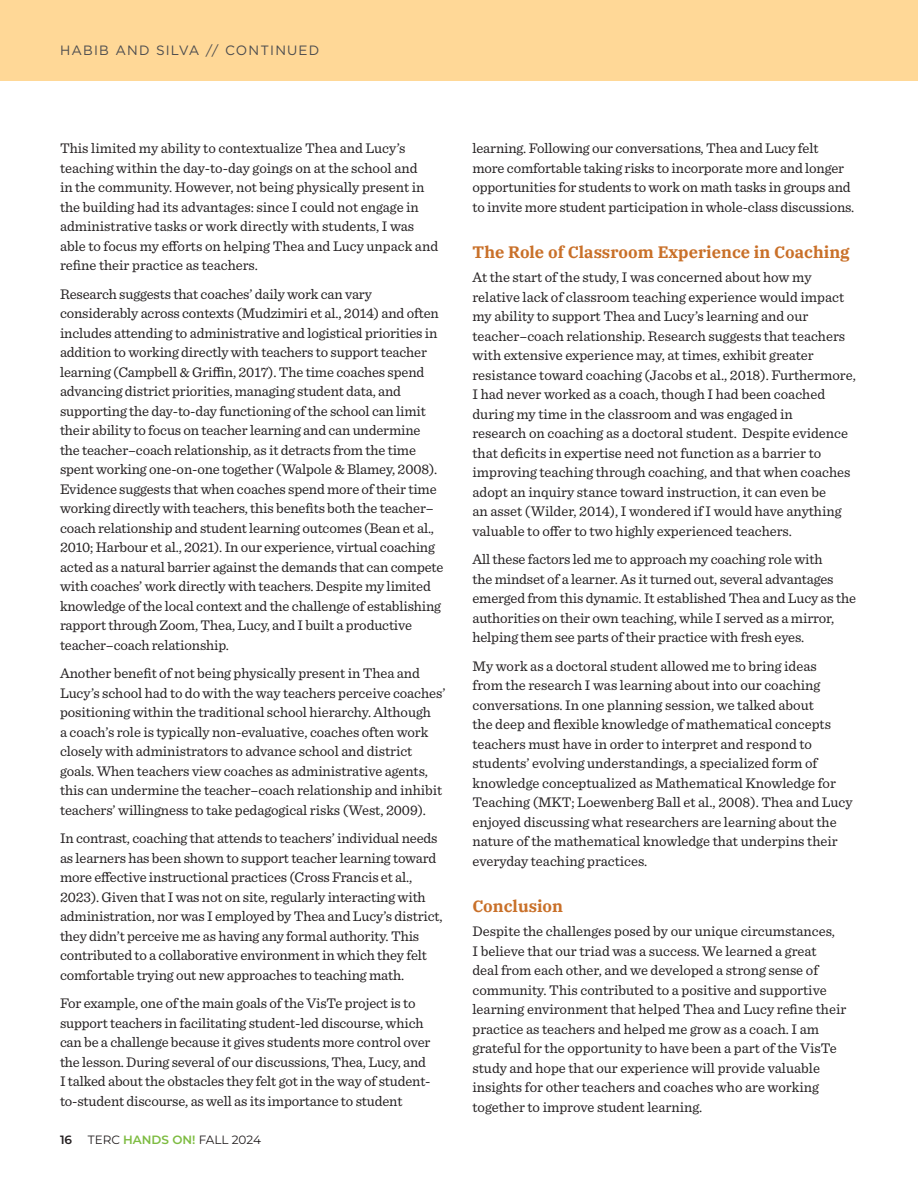
<style>
.page{position:relative;width:918px;height:1188px;background:#fff}
.page>*{position:absolute;margin:0;border:0;box-sizing:border-box;transform-origin:0 0}
.t1{font:700 16.5px "IBM Plex Serif";color:#c97029}
.t2{font:14.7px/19.5px "Sentinel";letter-spacing:-.01em;color:#231f20}
.t3{font:13.5px "Gotham";letter-spacing:.085em;color:#4d4d4f}
.t4{font:12px "Montserrat";color:#231f20}
.t5{font:600 12px "Montserrat";color:#231f20}
.s1{font-weight:600;color:#7ebc42}
</style>
<div class="page">
<div style="left:0;top:0;width:918px;height:81px;background:#ffd897"></div>
<p class="t3" style="left:60px;top:41px;width:261px">HABIB AND SILVA // CONTINUED</p>
<p class="t2" style="left:60px;top:138px;width:380px">This limited my ability to contextualize Thea and Lucy’s teaching within the day-to-day goings on at the school and<br>in the community. However, not being physically present in the building had its advantages: since I could not engage in administrative tasks or work directly with students, I was able to focus my efforts on helping Thea and Lucy unpack and refine their practice as teachers.</p>
<p class="t2" style="left:60px;top:283px;width:385px">Research suggests that coaches’ daily work can vary considerably across contexts (Mudzimiri et al., 2014) and often includes attending to administrative and logistical priorities in addition to working directly with teachers to support teacher learning (Campbell &amp; Griffin, 2017). The time coaches spend advancing district priorities, managing student data, and supporting the day-to-day functioning of the school can limit their ability to focus on teacher learning and can undermine the teacher–coach relationship, as it detracts from the time spent working one-on-one together (Walpole &amp; Blamey, 2008).<br>Evidence suggests that when coaches spend more of their time working directly with teachers, this benefits both the teacher– coach relationship and student learning outcomes (Bean et al., 2010; Harbour et al., 2021). In our experience, virtual coaching acted as a natural barrier against the demands that can compete with coaches’ work directly with teachers. Despite my limited knowledge of the local context and the challenge of establishing rapport through Zoom, Thea, Lucy, and I built a productive teacher–coach relationship.</p>
<p class="t2" style="left:60px;top:663px;width:387px">Another benefit of not being physically present in Thea and Lucy’s school had to do with the way teachers perceive coaches’ positioning within the traditional school hierarchy. Although<br>a coach’s role is typically non-evaluative, coaches often work closely with administrators to advance school and district goals. When teachers view coaches as administrative agents, this can undermine the teacher–coach relationship and inhibit teachers’ willingness to take pedagogical risks (West, 2009).</p>
<p class="t2" style="left:60px;top:828px;width:384px">In contrast, coaching that attends to teachers’ individual needs as learners has been shown to support teacher learning toward more effective instructional practices (Cross Francis et al., 2023). Given that I was not on site, regularly interacting with administration, nor was I employed by Thea and Lucy’s district, they didn’t perceive me as having any formal authority. This contributed to a collaborative environment in which they felt comfortable trying out new approaches to teaching math.</p>
<p class="t2" style="left:60px;top:993px;width:372px">For example, one of the main goals of the VisTe project is to support teachers in facilitating student-led discourse, which can be a challenge because it gives students more control over the lesson. During several of our discussions, Thea, Lucy, and I talked about the obstacles they felt got in the way of student&shy;to-student discourse, as well as its importance to student</p>
<p class="t5" style="left:60px;top:1131px;width:14px">16</p>
<p class="t4" style="left:88px;top:1132px;width:175px">TERC <span class="s1">HANDS ON!</span> FALL 2024</p>
<p class="t2" style="left:472px;top:138px;width:383px">learning. Following our conversations, Thea and Lucy felt<br>more comfortable taking risks to incorporate more and longer opportunities for students to work on math tasks in groups and to invite more student participation in whole-class discussions.</p>
<p class="t1" style="left:472px;top:239px;width:379px">The Role of Classroom Experience in Coaching</p>
<p class="t2" style="left:472px;top:267px;width:385px">At the start of the study, I was concerned about how my relative lack of classroom teaching experience would impact my ability to support Thea and Lucy’s learning and our teacher–coach relationship. Research suggests that teachers with extensive experience may, at times, exhibit greater resistance toward coaching (Jacobs et al., 2018). Furthermore, I had never worked as a coach, though I had been coached during my time in the classroom and was engaged in<br>research on coaching as a doctoral student. Despite evidence that deficits in expertise need not function as a barrier to improving teaching through coaching, and that when coaches adopt an inquiry stance toward instruction, it can even be<br>an asset (Wilder, 2014), I wondered if I would have anything valuable to offer to two highly experienced teachers.</p>
<p class="t2" style="left:472px;top:549px;width:385px">All these factors led me to approach my coaching role with<br>the mindset of a learner. As it turned out, several advantages emerged from this dynamic. It established Thea and Lucy as the authorities on their own teaching, while I served as a mirror, helping them see parts of their practice with fresh eyes.</p>
<p class="t2" style="left:472px;top:655px;width:382px">My work as a doctoral student allowed me to bring ideas<br>from the research I was learning about into our coaching conversations. In one planning session, we talked about<br>the deep and flexible knowledge of mathematical concepts teachers must have in order to interpret and respond to students’ evolving understandings, a specialized form of knowledge conceptualized as Mathematical Knowledge for Teaching (MKT; Loewenberg Ball et al., 2008). Thea and Lucy enjoyed discussing what researchers are learning about the nature of the mathematical knowledge that underpins their everyday teaching practices.</p>
<p class="t1" style="left:472px;top:893px;width:92px">Conclusion</p>
<p class="t2" style="left:472px;top:921px;width:375px">Despite the challenges posed by our unique circumstances,<br>I believe that our triad was a success. We learned a great deal from each other, and we developed a strong sense of community. This contributed to a positive and supportive learning environment that helped Thea and Lucy refine their practice as teachers and helped me grow as a coach. I am grateful for the opportunity to have been a part of the VisTe study and hope that our experience will provide valuable insights for other teachers and coaches who are working together to improve student learning.</p>
</div>
